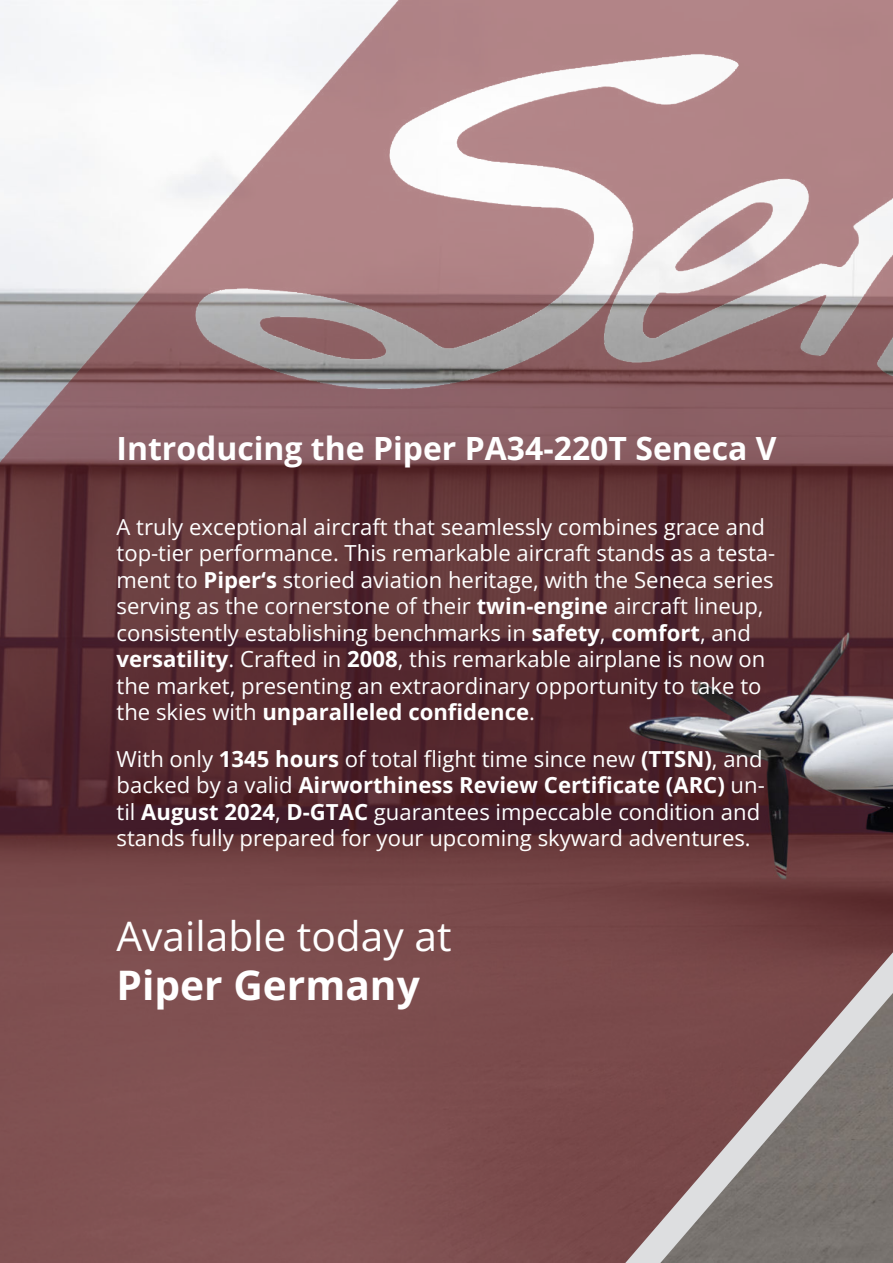
<style>
.page{position:relative;width:893px;height:1263px;background:#fff}
.page>*{position:absolute;margin:0;border:0;box-sizing:border-box;transform-origin:0 0}
.t1{font:40.65px "Open Sans";color:#fff}
.t2{font:700 40.65px "Open Sans";color:#fff}
.t3{font:700 31.95px "Open Sans";color:#fff}
.t4{font:22.05px/26.5px "Open Sans";color:#fff}
.s1{font-weight:700}
</style>
<div class="page">
<img style="left:0;top:0;width:625px;height:1263px">
<svg style="left:625px;top:999px;width:268px;height:264px;background:#856e6d"></svg>
<img style="left:400px;top:0;width:493px;height:999px">
<h2 class="t3" style="left:116px;top:436px;width:661px">Introducing the Piper PA34-220T Seneca V</h2>
<p class="t4" style="left:116px;top:516px;width:660px">A truly exceptional aircraft that seamlessly combines grace and top-tier performance. This remarkable aircraft stands as a testa&shy;ment to <span class="s1">Piper‘s</span> storied aviation heritage, with the Seneca series serving as the cornerstone of their <span class="s1">twin-engine</span> aircraft lineup, consistently establishing benchmarks in <span class="s1">safety</span>, <span class="s1">comfort</span>, and <span class="s1">versatility</span>. Crafted in <span class="s1">2008</span>, this remarkable airplane is now on the market, presenting an extraordinary opportunity to take to the skies with <span class="s1">unparalleled confidence</span>.</p>
<p class="t4" style="left:116px;top:748px;width:650px">With only <span class="s1">1345 hours</span> of total flight time since new <span class="s1">(TTSN)</span>, and backed by a valid <span class="s1">Airworthiness Review Certificate (ARC)</span> un&shy;til <span class="s1">August 2024</span>, <span class="s1">D-GTAC</span> guarantees impeccable condition and stands fully prepared for your upcoming skyward adventures.</p>
<h1 class="t1" style="left:116px;top:920px;width:337px">Available today at</h1>
<h1 class="t2" style="left:116px;top:968px;width:305px">Piper Germany</h1>
</div>
